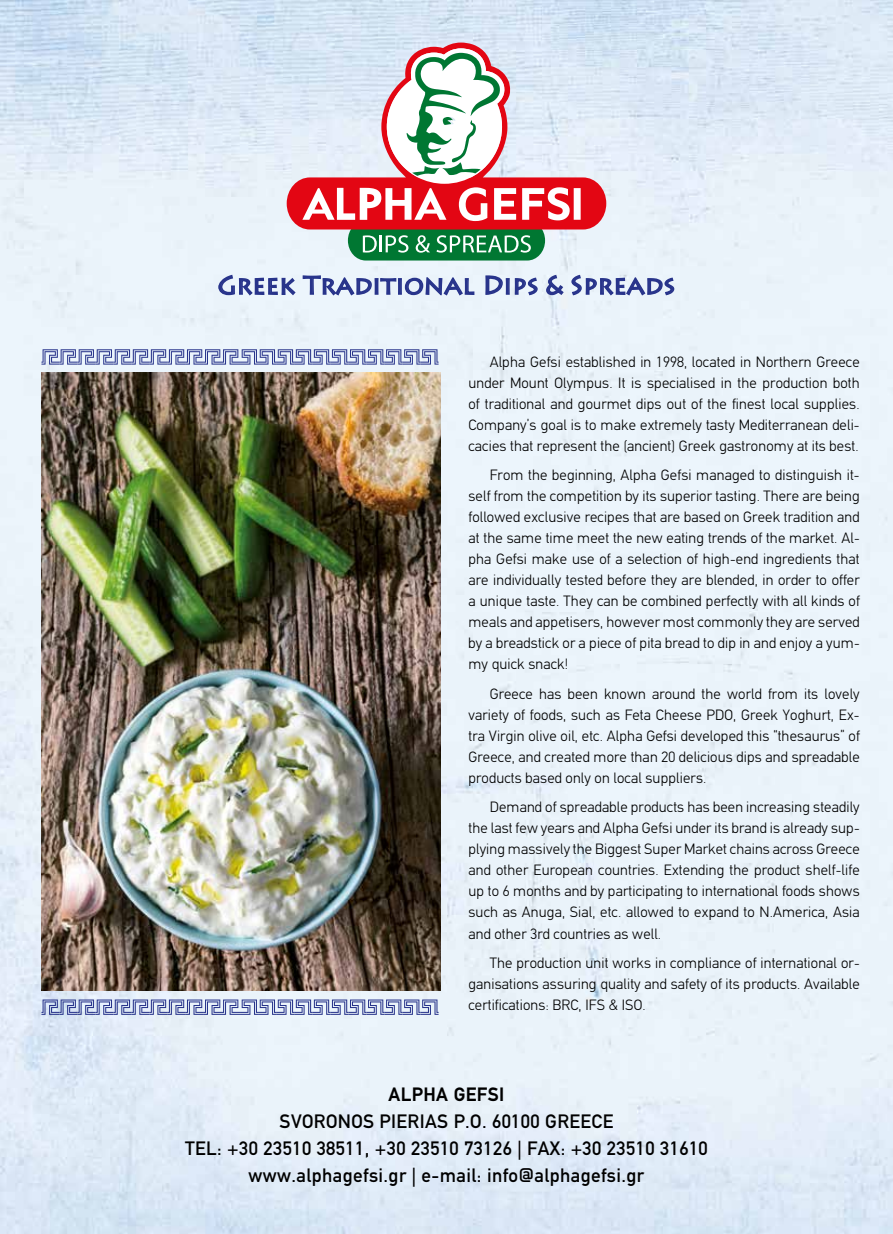
<style>
.page{position:relative;width:893px;height:1234px;background:#fff}
.page>*{position:absolute;margin:0;border:0;box-sizing:border-box;transform-origin:0 0}
.t1{font:25.5px "Lithos Pro";color:#28348b}
.t2{font:500 19.5px/27px "PF Din Text";letter-spacing:.02em;color:#000;text-align:center}
.t3{font:700 19.5px "PF Din Text";letter-spacing:.02em;color:#000}
.t4{font:300 15px/21px "PF Din Text";letter-spacing:.01em;color:#000;text-align:justify}
</style>
<div class="page">
<img style="left:0;top:0;width:893px;height:1233px">
<svg style="left:287px;top:43px;width:319px;height:186px;background:#dfbdc9"></svg>
<svg style="left:302px;top:48px;width:279px;height:212px"></svg>
<svg style="left:41px;top:999px;width:398px;height:15px;background:#9faad0"></svg>
<svg style="left:41px;top:349px;width:398px;height:15px;background:#a0aad0"></svg>
<img style="left:41px;top:372px;width:399px;height:618px">
<svg style="left:218px;top:272px;width:257px;height:24px;background:#b4bedb"></svg>
<svg style="left:484px;top:274px;width:54px;height:22px"></svg>
<svg style="left:545px;top:274px;width:20px;height:22px"></svg>
<svg style="left:571px;top:272px;width:104px;height:24px;background:#b0bad8"></svg>
<h1 class="t1" style="left:218px;top:270px;width:459px">Greek Traditional Dips &amp; Spreads</h1>
<p class="t4" style="left:468px;top:351px;width:393px;text-indent:21px">Alpha Gefsi established in 1998, located in Northern Greece under Mount Olympus. Ιt is specialised in the production both of traditional and gourmet dips out of the finest local supplies.<br>Company’s goal is to make extremely tasty Mediterranean deli&shy;cacies that represent the (ancient) Greek gastronomy at its best.</p>
<p class="t4" style="left:468px;top:464px;width:393px;text-indent:21px">From the beginning, Alpha Gefsi managed to distinguish it&shy;self from the competition by its superior tasting. There are being followed exclusive recipes that are based on Greek tradition and at the same time meet the new eating trends of the market. Al&shy;pha Gefsi make use of a selection of high-end ingredients that are individually tested before they are blended, in order to offer a unique taste. They can be combined perfectly with all kinds of meals and appetisers, however most commonly they are served by a breadstick or a piece of pita bread to dip in and enjoy a yum&shy;my quick snack!</p>
<p class="t4" style="left:468px;top:683px;width:393px;text-indent:21px">Greece has been known around the world from its lovely variety of foods, such as Feta Cheese PDO, Greek Yoghurt, Ex&shy;tra Virgin olive oil, etc. Alpha Gefsi developed this “thesaurus” of Greece, and created more than 20 delicious dips and spreadable products based only on local suppliers.</p>
<p class="t4" style="left:468px;top:796px;width:393px;text-indent:21px">Demand of spreadable products has been increasing steadily the last few years and Alpha Gefsi under its brand is already sup&shy;plying massively the Biggest Super Market chains across Greece and other European countries. Extending the product shelf-life up to 6 months and by participating to international foods shows such as Anuga, Sial, etc. allowed to expand to N.America, Asia and other 3rd countries as well.</p>
<p class="t4" style="left:468px;top:952px;width:393px;text-indent:21px">The production unit works in compliance of international or&shy;ganisations assuring quality and safety of its products. Available certifications: BRC, IFS &amp; ISO.</p>
<h2 class="t3" style="left:389px;top:1082px;width:117px">ALPHA GEFSI</h2>
<h2 class="t2" style="left:185px;top:1107px;width:524px">SVORONOS PIERIAS P.O. 60100 GREECE<br>TEL: +30 23510 38511, +30 23510 73126 | FAX: +30 23510 31610 www.alphagefsi.gr | e-mail: info@alphagefsi.gr</h2>
</div>
